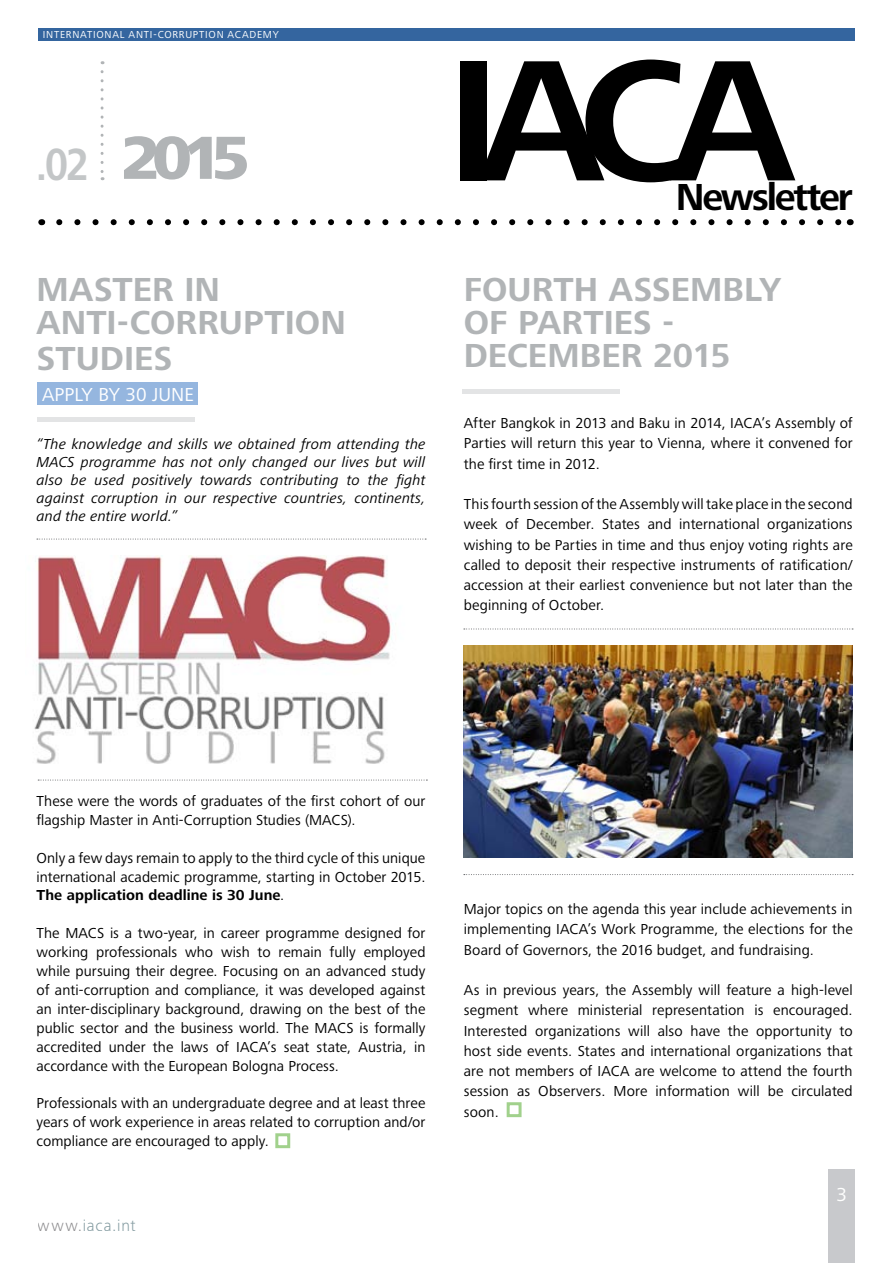
<style>
.page{position:relative;width:893px;height:1263px;background:#fff}
.page>*{position:absolute;margin:0;border:0;box-sizing:border-box;transform-origin:0 0}
.t1{font:700 178.5px "Frutiger Next Pro";color:#000}
.t2{font:800 63px "Frutiger Next Pro";color:#b1b4b6}
.t3{font:700 39px "Frutiger Next Pro";color:#000}
.t4{font:700 34.5px/33px "Frutiger Next Pro";letter-spacing:.005em;color:#b1b4b6}
.t5{font:19.5px "Frutiger Next Pro";color:#fff}
.t6{font:300 16.5px "Frutiger Next Pro";letter-spacing:.045em;color:#67848b}
.t7{font:15px/20.2px "Frutiger Next Pro";letter-spacing:.005em;color:#000;text-align:justify}
.t8{font:italic 15px/18px "Frutiger Next Pro";letter-spacing:.01em;color:#000;text-align:justify}
.t9{font:10.5px "Frutiger Next Pro";letter-spacing:.07em;color:#fff}
.s1{font-weight:700;font-size:46.8px}
.s2{font-weight:700}
.s3{color:#717073}
</style>
<div class="page">
<svg style="left:59px;top:219px;width:782px;height:6px"></svg>
<div style="left:828px;top:1169px;width:27px;height:94px;background:#c8c9cc"></div>
<svg style="left:101px;top:72px;width:3px;height:108px"></svg>
<div style="left:38px;top:28px;width:817px;height:13px;background:#34659f"></div>
<img style="left:34px;top:555px;width:359px;height:209px">
<svg style="left:37px;top:539px;width:389px;height:1px"></svg>
<svg style="left:38px;top:780px;width:389px;height:1px"></svg>
<img style="left:463px;top:645px;width:389px;height:213px">
<svg style="left:464px;top:629px;width:389px;height:1px"></svg>
<svg style="left:464px;top:874px;width:389px;height:1px"></svg>
<div style="left:507px;top:1102px;width:15px;height:15px;border:3px solid #a1d18c"></div>
<div style="left:275px;top:1133px;width:15px;height:15px;border:3px solid #a1d18c"></div>
<hr style="left:38px;top:418px;width:157px;height:4px;background:#e3e4e5">
<div style="left:463px;top:389px;width:157px;height:5px;background:#e3e4e5"></div>
<div style="left:38px;top:382px;width:158px;height:23px;background:#95b6df"></div>
<p class="t9" style="left:43px;top:29px;width:237px">INTERNATIONAL ANTI-CORRUPTION ACADEMY</p>
<h2 class="t2" style="left:36px;top:122px;width:216px"><span class="s1">.02</span> 2015</h2>
<h3 class="t4" style="left:37px;top:273px;width:311px">MASTER IN<br>ANTI -CORRUPTION</h3>
<h3 class="t4" style="left:37px;top:342px;width:137px">STUDIES</h3>
<h3 class="t5" style="left:42px;top:383px;width:23px">Apply</h3>
<h3 class="t5" style="left:98px;top:383px;width:65px">by 30 june</h3>
<p class="t8" style="left:37px;top:435px;width:390px">“The knowledge and skills we obtained from attending the MACS programme has not only changed our lives but will also be used positively towards contributing to the fight against corruption in our respective countries, continents, and the entire world.”</p>
<h1 class="t1" style="left:447px;top:19px;width:349px">IACA</h1>
<h3 class="t3" style="left:676px;top:175px;width:179px">NEWSLETTER</h3>
<h3 class="t4" style="left:464px;top:273px;width:319px">FOURTH ASSEMBLY<br>OF PARTIES -<br>DECEMBER 2015</h3>
<p class="t7" style="left:464px;top:413px;width:390px">After Bangkok in 2013 and Baku in 2014, IACA’s Assembly of Parties will return this year to Vienna, where it convened for the first time in 2012.</p>
<p class="t7" style="left:464px;top:494px;width:390px">This fourth session of the Assembly will take place in the second week of December. States and international organizations wishing to be Parties in time and thus enjoy voting rights are called to deposit their respective instruments of ratification/ accession at their earliest convenience but not later than the beginning of October.</p>
<p class="t7" style="left:37px;top:791px;width:390px;line-height:18.9px">These were the words of graduates of the first cohort of our flagship Master in Anti-Corruption Studies (MACS).</p>
<p class="t7" style="left:37px;top:848px;width:390px;line-height:18.9px">Only a few days remain to apply to the third cycle of this unique international academic programme, starting in October 2015.<br><span class="s2">THE APPLICATION DEADLINE IS 30 JUNE</span>.</p>
<p class="t7" style="left:37px;top:924px;width:390px;line-height:18.9px">The MACS is a two-year, in career programme designed for working professionals who wish to remain fully employed while pursuing their degree. Focusing on an advanced study of anti-corruption and compliance, it was developed against an inter-disciplinary background, drawing on the best of the public sector and the business world. The MACS is formally accredited under the laws of IACA’s seat state, Austria, in accordance with the European Bologna Process.</p>
<p class="t7" style="left:37px;top:1094px;width:390px;line-height:18.9px">Professionals with an undergraduate degree and at least three years of work experience in areas related to corruption and/or compliance are encouraged to apply.</p>
<p class="t6" style="left:38px;top:1216px;width:100px"><span class="s3">www.</span>iaca.int</p>
<p class="t7" style="left:464px;top:899px;width:390px">Major topics on the agenda this year include achievements in implementing IACA’s Work Programme, the elections for the Board of Governors, the 2016 budget, and fundraising.</p>
<p class="t7" style="left:464px;top:980px;width:390px">As in previous years, the Assembly will feature a high-level segment where ministerial representation is encouraged.<br>Interested organizations will also have the opportunity to host side events. States and international organizations that are not members of IACA are welcome to attend the fourth session as Observers. More information will be circulated soon.</p>
<h3 class="t5" style="left:836px;top:1183px;width:12px">3</h3>
</div>
